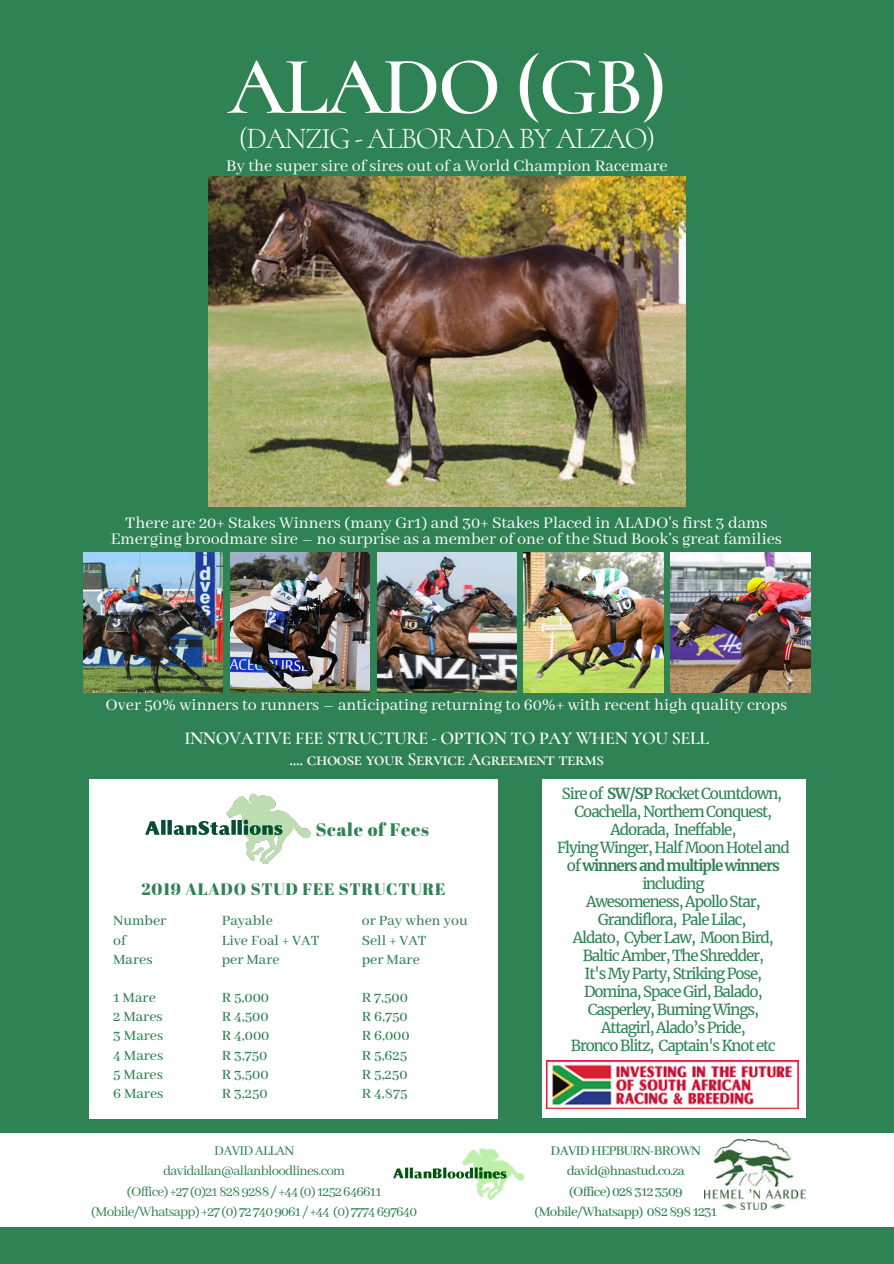
<style>
.page{position:relative;width:894px;height:1264px;background:#fff}
.page>*{position:absolute;margin:0;border:0;box-sizing:border-box;transform-origin:0 0}
.t1{font:600 82.5px "Cormorant SC";letter-spacing:-.03em;color:#fff}
.t2{font:300 29.85px "Cormorant SC";letter-spacing:-.05em;color:#fff}
.t3{font:18px "Abhaya Libre";color:#fff}
.t4{font:600 18px "Cormorant SC";letter-spacing:-.02em;color:#fff}
.t5{font:18px "Abril Fatface";letter-spacing:.04em;color:#2e8254}
.t6{font:16.5px "Abril Fatface";letter-spacing:.045em;color:#2e8254}
.t7{font:500 15.75px/19.2px "Abhaya Libre";color:#2e8254}
.t8{font:15px/18px "Merriweather";letter-spacing:-.07em;color:#2e8254;text-align:center}
.t9{font:15px "Abhaya Libre";letter-spacing:-.05em;color:#2e8254}
.t10{font:500 15px "Abhaya Libre";letter-spacing:-.05em;color:#2e8254}
.t11{font:700 15px/18px "Merriweather";letter-spacing:-.07em;color:#2e8254;text-align:center}
.s1{font-weight:700}
.s2{font-weight:400}
</style>
<div class="page">
<div style="left:0;top:0;width:893px;height:1263px;background:#2e8254"></div>
<div style="left:0;top:1133px;width:893px;height:93px;background:#fff"></div>
<div style="left:89px;top:779px;width:409px;height:339px;background:#fff"></div>
<img style="left:145px;top:794px;width:166px;height:69px">
<div style="left:541px;top:779px;width:264px;height:338px;background:#fff"></div>
<img style="left:394px;top:1148px;width:129px;height:51px">
<img style="left:704px;top:1139px;width:100px;height:70px">
<img style="left:670px;top:553px;width:139px;height:139px">
<img style="left:377px;top:553px;width:139px;height:139px">
<img style="left:230px;top:553px;width:139px;height:139px">
<img style="left:83px;top:553px;width:140px;height:139px">
<img style="left:523px;top:553px;width:140px;height:139px">
<img style="left:209px;top:177px;width:476px;height:329px">
<img style="left:546px;top:1060px;width:252px;height:48px">
<p class="t1" style="left:228px;top:37px;width:440px">ALADO (GB)</p>
<p class="t2" style="left:239px;top:120px;width:418px">(DANZIG - ALBORADA BY ALZAO)</p>
<p class="t3" style="left:226px;top:155px;width:443px">By the super sire of sires out of a World Champion Racemare</p>
<p class="t3" style="left:125px;top:513px;width:643px">There are 20+ Stakes Winners (many Gr1) and 30+ Stakes Placed in ALADO's first 3 dams</p>
<p class="t3" style="left:111px;top:529px;width:672px">Emerging broodmare sire – no surprise as a member of one of the Stud Book’s great families</p>
<p class="t3" style="left:105px;top:695px;width:683px">Over 50% winners to runners – anticipating returning to 60%+ with recent high quality crops</p>
<p class="t4" style="left:184px;top:727px;width:526px">INNOVATIVE FEE STRUCTURE - OPTION TO PAY WHEN YOU SELL</p>
<p class="t4" style="left:289px;top:748px;width:316px">.... choose your Service Agreement terms</p>
<p class="t5" style="left:315px;top:816px;width:115px">Scale of Fees</p>
<p class="t6" style="left:141px;top:877px;width:305px">2019 ALADO STUD FEE STRUCTURE</p>
<p class="t7" style="left:113px;top:911px;width:55px">Number</p>
<p class="t7" style="left:113px;top:931px;width:14px">of</p>
<p class="t7" style="left:113px;top:950px;width:41px">Mares</p>
<p class="t7" style="left:113px;top:988px;width:44px">1 Mare</p>
<p class="t7" style="left:113px;top:1007px;width:51px">2 Mares</p>
<p class="t7" style="left:113px;top:1026px;width:52px">3 Mares</p>
<p class="t7" style="left:113px;top:1045px;width:52px">4 Mares</p>
<p class="t7" style="left:113px;top:1065px;width:51px">5 Mares</p>
<p class="t7" style="left:113px;top:1084px;width:52px">6 Mares</p>
<p class="t7" style="left:222px;top:911px;width:53px">Payable</p>
<p class="t7" style="left:222px;top:931px;width:99px">Live Foal + VAT</p>
<p class="t7" style="left:222px;top:950px;width:59px">per Mare</p>
<p class="t7" style="left:222px;top:988px;width:49px">R 5,000</p>
<p class="t7" style="left:222px;top:1007px;width:48px">R 4,500</p>
<p class="t7" style="left:222px;top:1026px;width:49px">R 4,000</p>
<p class="t7" style="left:222px;top:1045px;width:47px">R 3,750</p>
<p class="t7" style="left:222px;top:1065px;width:48px">R 3,500</p>
<p class="t7" style="left:222px;top:1084px;width:48px">R 3,250</p>
<p class="t7" style="left:362px;top:911px;width:107px">or Pay when you<br>Sell + VAT</p>
<p class="t7" style="left:362px;top:950px;width:59px">per Mare</p>
<p class="t7" style="left:362px;top:988px;width:48px">R 7,500</p>
<p class="t7" style="left:362px;top:1007px;width:47px">R 6,750</p>
<p class="t7" style="left:362px;top:1026px;width:49px">R 6,000</p>
<p class="t7" style="left:362px;top:1045px;width:47px">R 5,625</p>
<p class="t7" style="left:362px;top:1065px;width:47px">R 5,250</p>
<p class="t7" style="left:362px;top:1084px;width:47px">R 4,875</p>
<p class="t9" style="left:214px;top:1142px;width:82px">DAVIDALLAN</p>
<p class="t9" style="left:163px;top:1162px;width:183px">davidallan@allanbloodlines.com</p>
<p class="t9" style="left:127px;top:1183px;width:256px">(Office)+27(0)218289288/+44(0)1252646611</p>
<p class="t9" style="left:91px;top:1203px;width:327px">(Mobile/Whatsapp)+27(0)727409061/+44 (0)7774697640</p>
<p class="t8" style="left:562px;top:784px;width:222px">Sire of <span class="s1">SW/SP</span> Rocket Countdown,<br>Coachella, Northern Conquest,<br>Adorada, Ineffable,</p>
<p class="t8" style="left:557px;top:838px;width:234px">Flying Winger, Half Moon Hotel and</p>
<p class="t11" style="left:566px;top:856px;width:214px"><span class="s2">of</span> winners and multiple winners <span class="s2">including</span></p>
<p class="t8" style="left:586px;top:892px;width:176px">Awesomeness, Apollo Star,<br>Grandiflora, Pale Lilac,</p>
<p class="t8" style="left:572px;top:928px;width:202px">Aldato, Cyber Law, Moon Bird,</p>
<p class="t8" style="left:582px;top:946px;width:183px">Baltic Amber, The Shredder,</p>
<p class="t8" style="left:584px;top:964px;width:179px">It's My Party, Striking Pose,</p>
<p class="t8" style="left:584px;top:982px;width:180px">Domina, Space Girl, Balado,</p>
<p class="t8" style="left:587px;top:1001px;width:173px">Casperley, Burning Wings,</p>
<p class="t8" style="left:601px;top:1019px;width:146px">Attagirl, Alado’s Pride,</p>
<p class="t8" style="left:570px;top:1037px;width:206px">Bronco Blitz, Captain's Knot etc</p>
<p class="t10" style="left:550px;top:1142px;width:152px">DAVIDHEPBURN-BROWN</p>
<p class="t10" style="left:566px;top:1162px;width:119px">david@hnastud.co.za</p>
<p class="t10" style="left:569px;top:1182px;width:115px">(Office)0283123509</p>
<p class="t10" style="left:534px;top:1203px;width:184px">(Mobile/Whatsapp) 0828981231</p>
</div>
